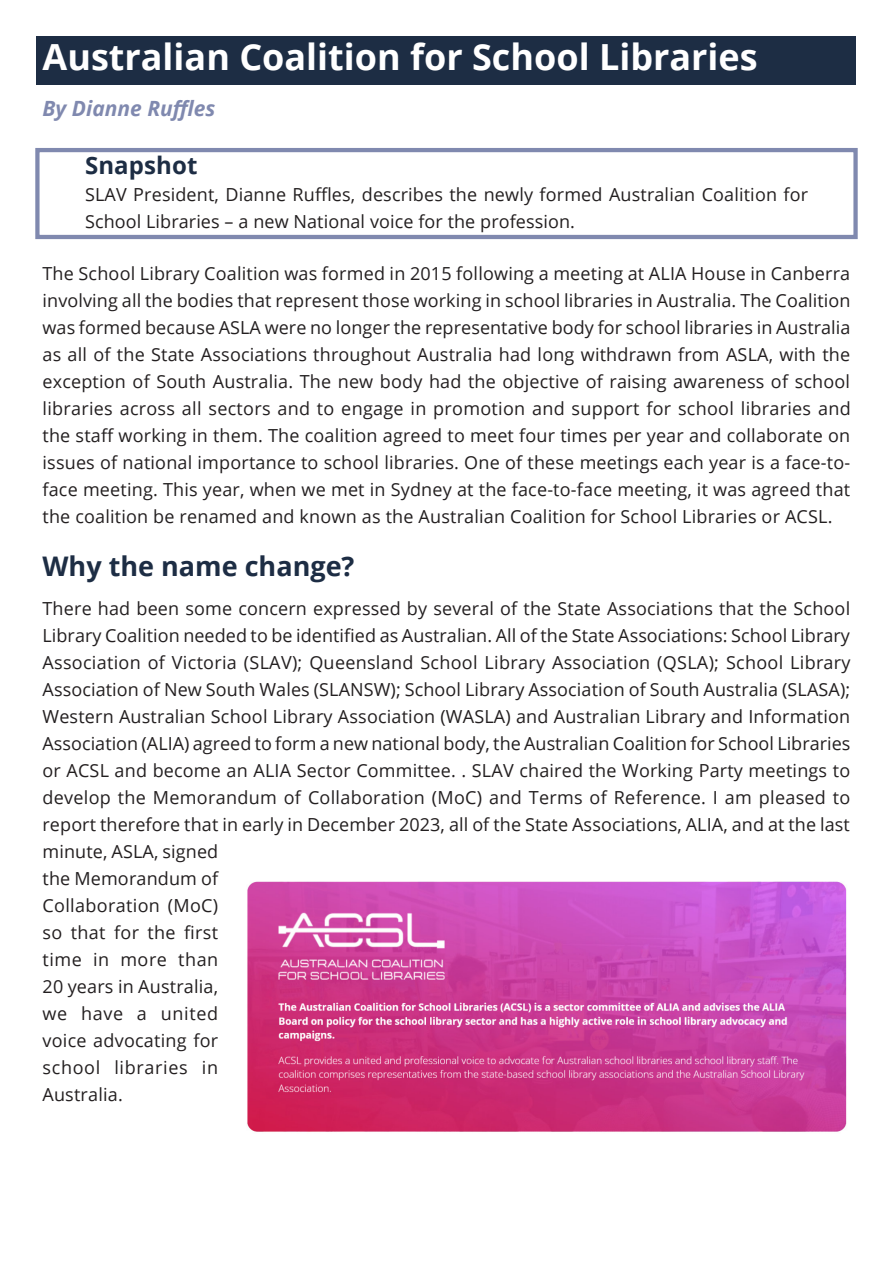
<style>
.page{position:relative;width:893px;height:1263px;background:#fff}
.page>*{position:absolute;margin:0;border:0;box-sizing:border-box;transform-origin:0 0}
.t1{font:700 36px "Open Sans";color:#fff}
.Section_Heading{font:700 27px "Open Sans";color:#1d2d44}
.Snapshot{font:700 24px "Open Sans";letter-spacing:.005em;color:#1d2d44}
.Author{font:italic 700 21px "Open Sans";color:#8089af}
.Snapshot-2{font:18px/27px "Open Sans";letter-spacing:.01em;color:#231f20}
</style>
<div class="page">
<div style="left:37px;top:37px;width:819px;height:48px;background:#1d2d44"></div>
<div style="left:35px;top:148px;width:823px;height:91px;border:4px solid #8089af"></div>
<img style="left:247px;top:881px;width:600px;height:251px">
<h1 class="t1" style="left:43px;top:32px;width:717px">Australian Coalition for School Libraries</h1>
<h5 class="Author" style="left:43px;top:94px;width:174px">By Dianne Ruffles</h5>
<p class="Snapshot" style="left:85px;top:148px;width:114px">Snapshot</p>
<p class="Snapshot-2" style="left:85px;top:180px;width:725px">SLAV President, Dianne Ruffles, describes the newly formed Australian Coalition for<br>School Libraries – a new National voice for the profession.</p>
<p class="Snapshot-2" style="left:43px;top:259px;width:810px;text-align:justify">The School Library Coalition was formed in 2015 following a meeting at ALIA House in Canberra involving all the bodies that represent those working in school libraries in Australia. The Coalition was formed because ASLA were no longer the representative body for school libraries in Australia as all of the State Associations throughout Australia had long withdrawn from ASLA, with the exception of South Australia. The new body had the objective of raising awareness of school libraries across all sectors and to engage in promotion and support for school libraries and the staff working in them. The coalition agreed to meet four times per year and collaborate on issues of national importance to school libraries. One of these meetings each year is a face-to&shy;face meeting. This year, when we met in Sydney at the face-to-face meeting, it was agreed that the coalition be renamed and known as the Australian Coalition for School Libraries or ACSL.</p>
<h2 class="Section_Heading" style="left:43px;top:547px;width:313px">Why the name change?</h2>
<p class="Snapshot-2" style="left:43px;top:594px;width:810px">There had been some concern expressed by several of the State Associations that the School Library Coalition needed to be identified as Australian. All of the State Associations: School Library Association of Victoria (SLAV); Queensland School Library Association (QSLA); School Library Association of New South Wales (SLANSW); School Library Association of South Australia (SLASA); Western Australian School Library Association (WASLA) and Australian Library and Information Association (ALIA) agreed to form a new national body, the Australian Coalition for School Libraries or ACSL and become an ALIA Sector Committee. . SLAV chaired the Working Party meetings to develop the Memorandum of Collaboration (MoC) and Terms of Reference. I am pleased to report therefore that in early in December 2023, all of the State Associations, ALIA, and at the last minute, ASLA, signed<br>the Memorandum of<br>Collaboration (MoC)<br>so that for the first<br>time in more than<br>20 years in Australia,<br>we have a united<br>voice advocating for<br>school libraries in<br>Australia.</p>
</div>
